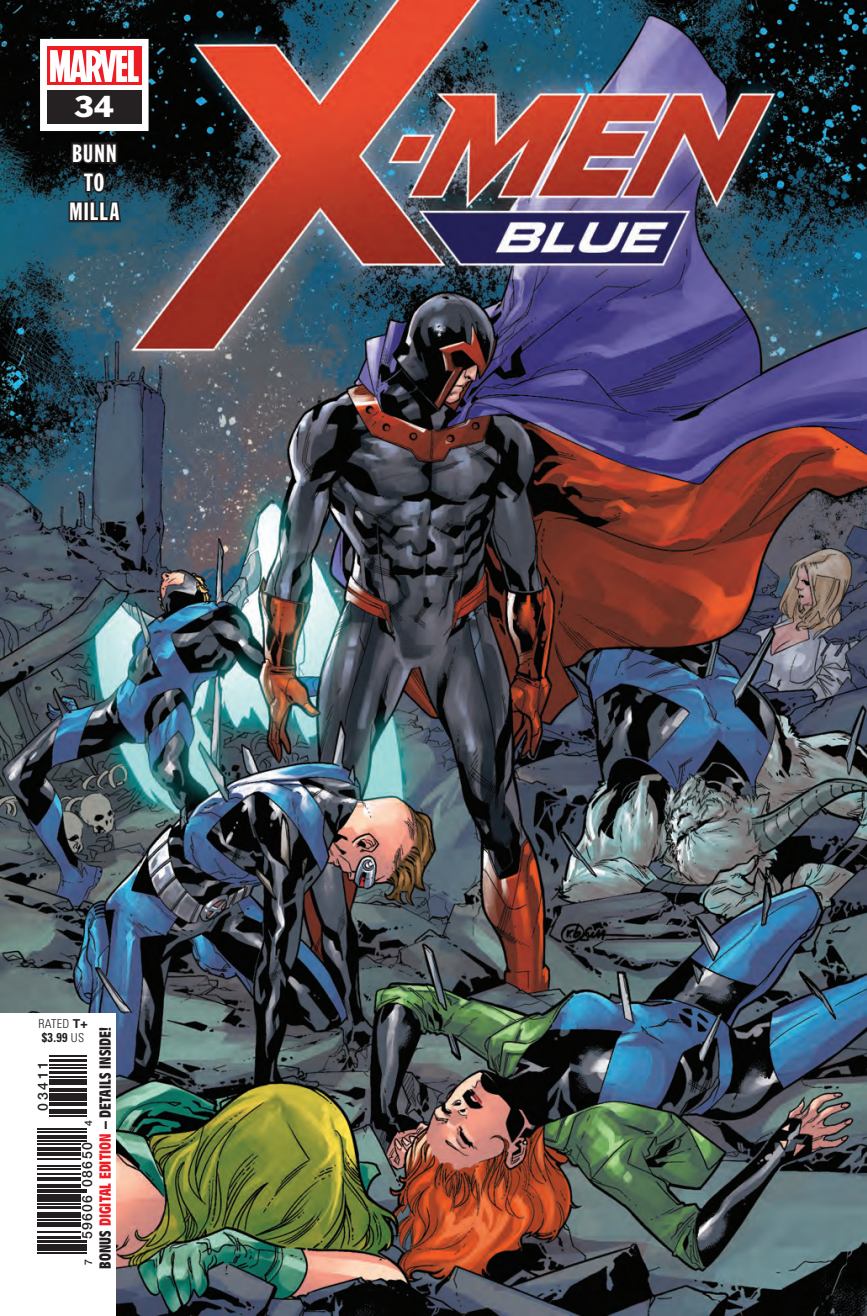
<style>
.page{position:relative;width:867px;height:1316px;background:#fff}
.page>*{position:absolute;margin:0;border:0;box-sizing:border-box;transform-origin:0 0}
.t1{font:28px "Franklin Gothic Std";color:#fff}
.t2{font:24.5px/29.4px "Franklin Gothic Std Extra Cond";letter-spacing:.05em;color:#fff;text-align:center}
.t3{font:700 condensed 15.75px "Antique Olive Std";letter-spacing:.005em;color:#231f20}
.t4{font:500 14px "Helvetica Neue";letter-spacing:.1em;color:#231f20}
.t5{font:700 condensed 12.78px "Univers LT Std";color:#231f20;scale:.95 1}
.t6{font:300 condensed 12.25px "Univers LT Std";letter-spacing:.025em;color:#231f20}
.t7{font:500 10.5px "Helvetica Neue";color:#231f20}
.s1{font-weight:700;font-stretch:normal}
.s2{font-weight:300;font-size:12.25px}
.s3{color:#ee1d23}
.s4{font-size:10.5px}
</style>
<div class="page">
<img style="left:0;top:0;width:866px;height:1315px">
<div style="left:40px;top:39px;width:108px;height:92px;background:#fff"></div>
<div style="left:47px;top:90px;width:95px;height:33px;background:#252122"></div>
<div style="left:47px;top:47px;width:95px;height:38px;background:#ee1d23"></div>
<svg style="left:50px;top:50px;width:89px;height:32px"></svg>
<svg style="left:67px;top:131px;width:56px;height:125px;background:#1e343e"></svg>
<div style="left:0;top:1013px;width:115px;height:302px;background:#fff"></div>
<hr style="left:37px;top:1251px;width:50px;height:1px;background:#231f20">
<hr style="left:37px;top:1248px;width:50px;height:2px;background:#231f20">
<svg style="left:37px;top:1244px;width:50px;height:3px"></svg>
<hr style="left:37px;top:1239px;width:50px;height:3px;background:#231f20">
<hr style="left:37px;top:1235px;width:44px;height:3px;background:#231f20">
<hr style="left:37px;top:1230px;width:44px;height:1px;background:#231f20">
<hr style="left:37px;top:1225px;width:44px;height:1px;background:#231f20">
<hr style="left:37px;top:1221px;width:44px;height:2px;background:#231f20">
<hr style="left:37px;top:1218px;width:44px;height:2px;background:#231f20">
<div style="left:37px;top:1212px;width:44px;height:5px;background:#231f20"></div>
<hr style="left:37px;top:1205px;width:44px;height:3px;background:#231f20">
<hr style="left:37px;top:1203px;width:44px;height:1px;background:#231f20">
<hr style="left:37px;top:1200px;width:44px;height:1px;background:#231f20">
<div style="left:37px;top:1193px;width:44px;height:6px;background:#231f20"></div>
<hr style="left:37px;top:1191px;width:50px;height:1px;background:#231f20">
<hr style="left:37px;top:1188px;width:50px;height:1px;background:#231f20">
<svg style="left:37px;top:1184px;width:44px;height:3px"></svg>
<hr style="left:37px;top:1179px;width:44px;height:1px;background:#231f20">
<hr style="left:37px;top:1176px;width:44px;height:2px;background:#231f20">
<hr style="left:37px;top:1172px;width:44px;height:2px;background:#231f20">
<hr style="left:37px;top:1167px;width:44px;height:1px;background:#231f20">
<hr style="left:37px;top:1165px;width:44px;height:1px;background:#231f20">
<hr style="left:37px;top:1158px;width:44px;height:1px;background:#231f20">
<svg style="left:37px;top:1152px;width:44px;height:3px"></svg>
<svg style="left:37px;top:1147px;width:44px;height:3px"></svg>
<hr style="left:37px;top:1142px;width:44px;height:2px;background:#231f20">
<hr style="left:37px;top:1140px;width:50px;height:1px;background:#231f20">
<svg style="left:37px;top:1135px;width:50px;height:3px"></svg>
<hr style="left:37px;top:1130px;width:50px;height:2px;background:#231f20">
<hr style="left:37px;top:1128px;width:50px;height:1px;background:#231f20">
<hr style="left:50px;top:1115px;width:37px;height:1px;background:#231f20">
<hr style="left:50px;top:1111px;width:37px;height:2px;background:#231f20">
<hr style="left:50px;top:1108px;width:37px;height:2px;background:#231f20">
<hr style="left:50px;top:1102px;width:37px;height:4px;background:#231f20">
<hr style="left:50px;top:1099px;width:37px;height:1px;background:#231f20">
<div style="left:50px;top:1093px;width:37px;height:5px;background:#231f20"></div>
<hr style="left:50px;top:1090px;width:37px;height:1px;background:#231f20">
<hr style="left:50px;top:1087px;width:37px;height:2px;background:#231f20">
<hr style="left:50px;top:1081px;width:37px;height:4px;background:#231f20">
<hr style="left:50px;top:1078px;width:37px;height:1px;background:#231f20">
<hr style="left:50px;top:1075px;width:37px;height:2px;background:#231f20">
<hr style="left:50px;top:1070px;width:37px;height:3px;background:#231f20">
<hr style="left:50px;top:1066px;width:37px;height:2px;background:#231f20">
<hr style="left:50px;top:1064px;width:37px;height:1px;background:#231f20">
<hr style="left:50px;top:1058px;width:37px;height:3px;background:#231f20">
<hr style="left:50px;top:1055px;width:37px;height:1px;background:#231f20">
<h1 class="t1" style="left:74px;top:89px;width:42px">34</h1>
<h2 class="t2" style="left:69px;top:139px;width:51px">BUNN<br>TO<br>MILLA</h2>
<p class="t6" style="left:38px;top:1016px;width:51px">RATED <span class="s1">T+</span></p>
<p class="t5" style="left:42px;top:1029px;width:46px">$3.99 <span class="s2">US</span></p>
<p class="t3" style="left:97px;top:1268px;width:243px;rotate:-90deg">BONUS <span class="s3">DIGITAL EDITION</span> – DETAILS INSIDE!</p>
<p class="t4" style="left:32px;top:1110px;width:51px;rotate:-90deg">03411</p>
<p class="t4" style="left:76px;top:1238px;width:121px;rotate:-90deg">59606 08650 <span class="s4">4</span></p>
<p class="t7" style="left:80px;top:1264px;width:7px;rotate:-90deg">7</p>
</div>
